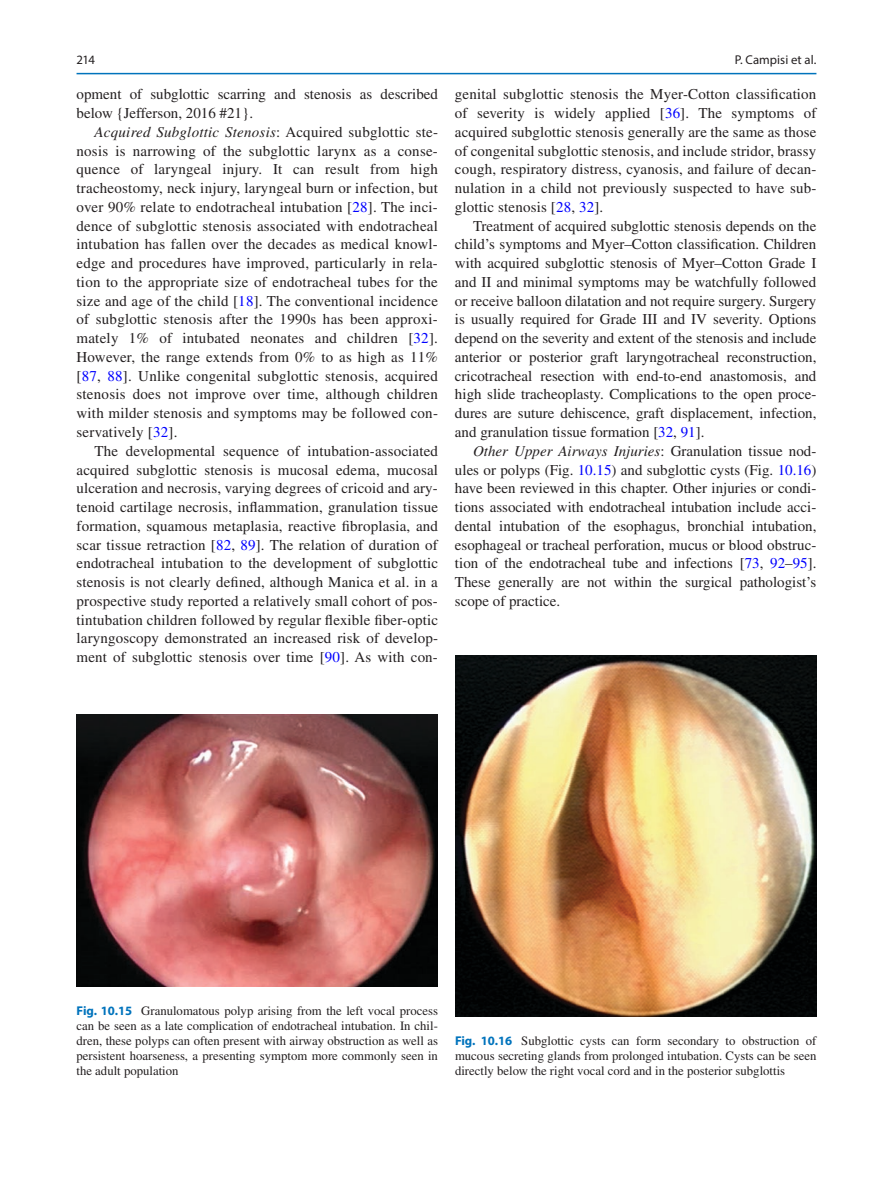
<style>
.page{position:relative;width:893px;height:1187px;background:#fff}
.page>*{position:absolute;margin:0;border:0;box-sizing:border-box;transform-origin:0 0}
.t1{font:15px/18.8px "Times LT Std";color:#231f20;text-align:justify}
.t2{font:12.75px/15px "Times LT Std";color:#231f20;text-align:justify}
.t3{font:12.75px "Myriad Pro Regular 2";letter-spacing:.005em;color:#231f20}
.t4{font:12.75px "Myriad Pro";color:#231f20}
.s1{font-style:italic}
.s2{color:#00f}
.s3{font-family:"Myriad Pro";font-weight:700;color:#0073bc}
</style>
<div class="page">
<img style="left:77px;top:714px;width:361px;height:272px">
<img style="left:455px;top:655px;width:361px;height:361px">
<hr style="left:77px;top:73px;width:739px;height:1px;background:#0073bc">
<p class="t4" style="left:77px;top:52px;width:20px">214</p>
<p class="t1" style="left:77px;top:85px;width:363px">opment of subglottic scarring and stenosis as described below {Jefferson, 2016 #21}.</p>
<p class="t1" style="left:77px;top:122px;width:363px;text-indent:18px"><span class="s1">Acquired Subglottic Stenosis</span>: Acquired subglottic ste&shy;nosis is narrowing of the subglottic larynx as a conse&shy;quence of laryngeal injury. It can result from high tracheostomy, neck injury, laryngeal burn or infection, but over 90% relate to endotracheal intubation [<span class="s2">28</span>]. The inci&shy;dence of subglottic stenosis associated with endotracheal intubation has fallen over the decades as medical knowl&shy;edge and procedures have improved, particularly in rela&shy;tion to the appropriate size of endotracheal tubes for the size and age of the child [<span class="s2">18</span>]. The conventional incidence of subglottic stenosis after the 1990s has been approxi&shy;mately 1% of intubated neonates and children [<span class="s2">32</span>].<br>However, the range extends from 0% to as high as 11% [<span class="s2">87</span>, <span class="s2">88</span>]. Unlike congenital subglottic stenosis, acquired stenosis does not improve over time, although children with milder stenosis and symptoms may be followed con&shy;servatively [<span class="s2">32</span>].</p>
<p class="t1" style="left:77px;top:441px;width:363px;text-indent:18px">The developmental sequence of intubation-associated acquired subglottic stenosis is mucosal edema, mucosal ulceration and necrosis, varying degrees of cricoid and ary&shy;tenoid cartilage necrosis, inflammation, granulation tissue formation, squamous metaplasia, reactive fibroplasia, and scar tissue retraction [<span class="s2">82</span>, <span class="s2">89</span>]. The relation of duration of endotracheal intubation to the development of subglottic stenosis is not clearly defined, although Manica et al. in a prospective study reported a relatively small cohort of pos&shy;tintubation children followed by regular flexible fiber-optic laryngoscopy demonstrated an increased risk of develop&shy;ment of subglottic stenosis over time [<span class="s2">90</span>]. As with con-</p>
<p class="t3" style="left:735px;top:52px;width:83px">P. Campisi et al.</p>
<p class="t1" style="left:455px;top:85px;width:363px">genital subglottic stenosis the Myer-Cotton classification of severity is widely applied [<span class="s2">36</span>]. The symptoms of acquired subglottic stenosis generally are the same as those of congenital subglottic stenosis, and include stridor, brassy cough, respiratory distress, cyanosis, and failure of decan&shy;nulation in a child not previously suspected to have sub&shy;glottic stenosis [<span class="s2">28</span>, <span class="s2">32</span>].</p>
<p class="t1" style="left:455px;top:216px;width:363px;text-indent:18px">Treatment of acquired subglottic stenosis depends on the child’s symptoms and Myer–Cotton classification. Children with acquired subglottic stenosis of Myer–Cotton Grade I and II and minimal symptoms may be watchfully followed or receive balloon dilatation and not require surgery. Surgery is usually required for Grade III and IV severity. Options depend on the severity and extent of the stenosis and include anterior or posterior graft laryngotracheal reconstruction, cricotracheal resection with end-to-end anastomosis, and high slide tracheoplasty. Complications to the open proce&shy;dures are suture dehiscence, graft displacement, infection, and granulation tissue formation [<span class="s2">32</span>, <span class="s2">91</span>].</p>
<p class="t1" style="left:455px;top:441px;width:363px;text-indent:18px"><span class="s1">Other Upper Airways Injuries</span>: Granulation tissue nod&shy;ules or polyps (Fig. <span class="s2">10.15</span>) and subglottic cysts (Fig. <span class="s2">10.16</span>) have been reviewed in this chapter. Other injuries or condi&shy;tions associated with endotracheal intubation include acci&shy;dental intubation of the esophagus, bronchial intubation, esophageal or tracheal perforation, mucus or blood obstruc&shy;tion of the endotracheal tube and infections [<span class="s2">73</span>, <span class="s2">92</span>–<span class="s2">95</span>].<br>These generally are not within the surgical pathologist’s scope of practice.</p>
<p class="t2" style="left:77px;top:1002px;width:363px"><span class="s3">Fig. 10.15</span> Granulomatous polyp arising from the left vocal process can be seen as a late complication of endotracheal intubation. In chil&shy;dren, these polyps can often present with airway obstruction as well as persistent hoarseness, a presenting symptom more commonly seen in the adult population</p>
<p class="t2" style="left:455px;top:1032px;width:363px"><span class="s3">Fig. 10.16</span> Subglottic cysts can form secondary to obstruction of mucous secreting glands from prolonged intubation. Cysts can be seen directly below the right vocal cord and in the posterior subglottis</p>
</div>
